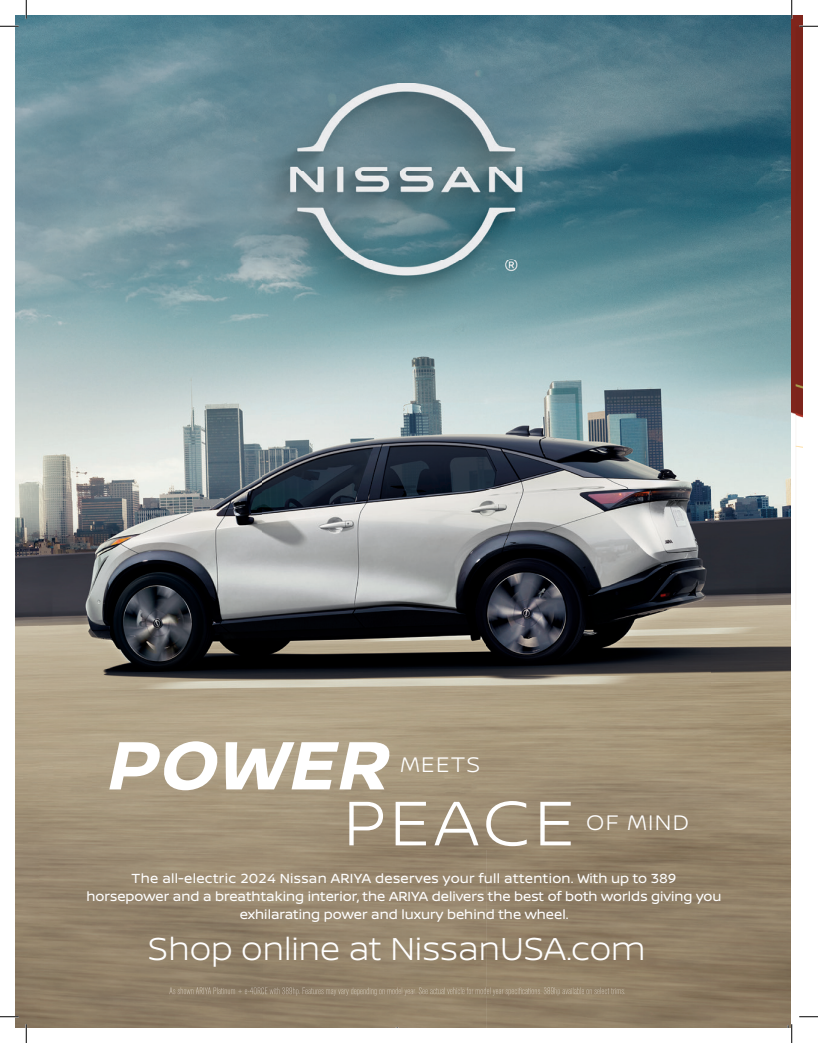
<style>
.page{position:relative;width:818px;height:1043px;background:#fff}
.page>*{position:absolute;margin:0;border:0;box-sizing:border-box;transform-origin:0 0}
.t1{font:italic 700 72.62px "Nissan Brand";color:#fff}
.t2{font:300 67px "Nissan Brand";letter-spacing:.06em;color:#fff}
.t3{font:300 33.75px "Nissan Brand";color:#fff}
.t4{font:300 22.38px "Nissan Brand";letter-spacing:.06em;color:#fff}
.t5{font:14px/17.9px "Nissan Brand";color:#fff;text-align:center}
</style>
<div class="page">
<img style="left:15px;top:15px;width:776px;height:1013px">
<img style="left:169px;top:987px;width:456px;height:8px">
<svg style="left:390px;top:1027px;width:14px;height:1px"></svg>
<img style="left:791px;top:19px;width:11px;height:1007px">
<svg style="left:0;top:25px;width:19px;height:2px"></svg>
<svg style="left:799px;top:25px;width:19px;height:2px"></svg>
<svg style="left:0;top:1015px;width:19px;height:3px"></svg>
<svg style="left:795px;top:1015px;width:23px;height:3px"></svg>
<svg style="left:25px;top:0;width:2px;height:19px"></svg>
<svg style="left:25px;top:1024px;width:2px;height:18px"></svg>
<svg style="left:787px;top:0;width:16px;height:19px"></svg>
<svg style="left:787px;top:1024px;width:5px;height:18px"></svg>
<p class="t1" style="left:104px;top:712px;width:304px">POWER</p>
<p class="t2" style="left:343px;top:774px;width:233px">PEACE</p>
<p class="t4" style="left:400px;top:748px;width:81px">MEETS</p>
<p class="t4" style="left:586px;top:806px;width:104px">OF MIND</p>
<p class="t5" style="left:87px;top:868px;width:636px">The all-electric 2024 Nissan ARIYA deserves your full attention. With up to 389<br>horsepower and a breathtaking interior, the ARIYA delivers the best of both worlds giving you exhilarating power and luxury behind the wheel.</p>
<p class="t3" style="left:148px;top:924px;width:499px">Shop online at NissanUSA.com</p>
</div>
